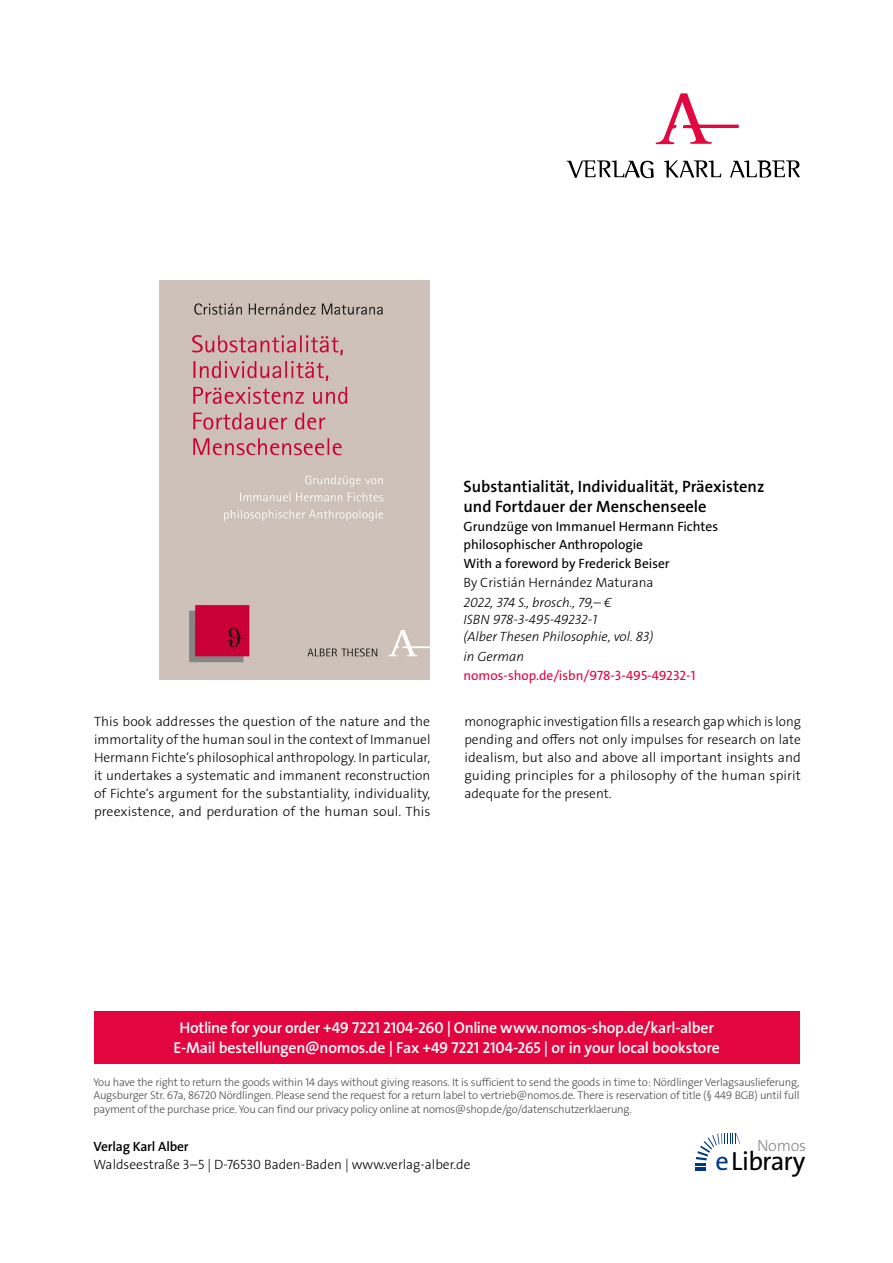
<style>
.page{position:relative;width:893px;height:1263px;background:#fff}
.page>*{position:absolute;margin:0;border:0;box-sizing:border-box;transform-origin:0 0}
.t1{font:26.4px "The Sans Os F";letter-spacing:-.03em;color:#000}
.t2{font:600 16.5px/20.2px "The Sans Os F";color:#000}
.t3{font:300 16.2px "The Sans Os F";letter-spacing:-.02em;color:#87888a}
.t4{font:600 15.75px/21px "The Sans Os F";letter-spacing:-.015em;color:#fff;text-align:center}
.t5{font:300 13.5px/18px "The Sans Os F";color:#000;text-align:justify}
.t6{font:13.5px/17.2px "The Sans Os F";color:#000}
.t7{font:italic 300 13.5px/17.2px "The Sans Os F";color:#000}
.t8{font:13.5px "The Sans Os F";color:#e20540}
.t9{font:600 13.5px "The Sans Os F";letter-spacing:-.01em;color:#000}
.t10{font:300 11.25px/13.5px "The Sans Os F";letter-spacing:-.02em;color:#4b4b4d;text-align:justify}
.s1{color:#003882}
</style>
<div class="page">
<div style="left:94px;top:1011px;width:705px;height:52px;background:#e20540"></div>
<svg style="left:695px;top:1133px;width:45px;height:38px"></svg>
<svg style="left:655px;top:94px;width:84px;height:50px"></svg>
<svg style="left:566px;top:160px;width:88px;height:18px"></svg>
<svg style="left:664px;top:160px;width:57px;height:17px"></svg>
<svg style="left:730px;top:160px;width:69px;height:17px"></svg>
<img style="left:160px;top:280px;width:270px;height:399px">
<p class="t2" style="left:463px;top:476px;width:302px">Substantialität, Individualität, Präexistenz und Fortdauer der Menschenseele</p>
<p class="t6" style="left:463px;top:519px;width:256px">Grundzüge von Immanuel Hermann Fichtes philosophischer Anthropologie</p>
<p class="t6" style="left:463px;top:556px;width:208px">With a foreword by Frederick Beiser</p>
<p class="t5" style="left:463px;top:574px;width:192px">By Cristián Hernández Maturana</p>
<p class="t7" style="left:463px;top:594px;width:191px">2022, 374 S., brosch., 79,– €<br>ISBN 978-3-495-49232-1<br>(Alber Thesen Philosophie, vol. 83)</p>
<p class="t7" style="left:463px;top:648px;width:62px">in German</p>
<p class="t8" style="left:463px;top:670px;width:233px">nomos-shop.de/isbn/978-3-495-49232-1</p>
<p class="t5" style="left:94px;top:713px;width:338px">This book addresses the question of the nature and the immortality of the human soul in the context of Immanuel Hermann Fichte‘s philosophical anthropology. In particular, it undertakes a systematic and immanent reconstruction of Fichte‘s argument for the substantiality, individuality, preexistence, and perduration of the human soul. This</p>
<p class="t5" style="left:464px;top:713px;width:338px">monographic investigation fills a research gap which is long pending and offers not only impulses for research on late idealism, but also and above all important insights and guiding principles for a philosophy of the human spirit adequate for the present.</p>
<p class="t4" style="left:174px;top:1017px;width:548px">Hotline for your order +49 7221 2104-260 | Online www.nomos-shop.de/karl-alber<br>E-Mail bestellungen@nomos.de | Fax +49 7221 2104-265 | or in your local bookstore</p>
<p class="t10" style="left:94px;top:1075px;width:707px">You have the right to return the goods within 14 days without giving reasons. It is sufficient to send the goods in time to: Nördlinger Verlagsauslieferung, Augsburger Str. 67a, 86720 Nördlingen. Please send the request for a return label to vertrieb@nomos.de. There is reservation of title (§ 449 BGB) until full payment of the purchase price. You can find our privacy policy online at nomos@shop.de/go/datenschutzerklaerung.</p>
<p class="t3" style="left:757px;top:1135px;width:51px">Nomos</p>
<p class="t9" style="left:94px;top:1138px;width:97px">Verlag Karl Alber</p>
<p class="t5" style="left:94px;top:1156px;width:378px">Waldseestraße 3–5 | D-76530 Baden-Baden | www.verlag-alber.de</p>
<h1 class="t1" style="left:715px;top:1151px;width:91px"><span class="s1">e</span>Library</h1>
</div>
